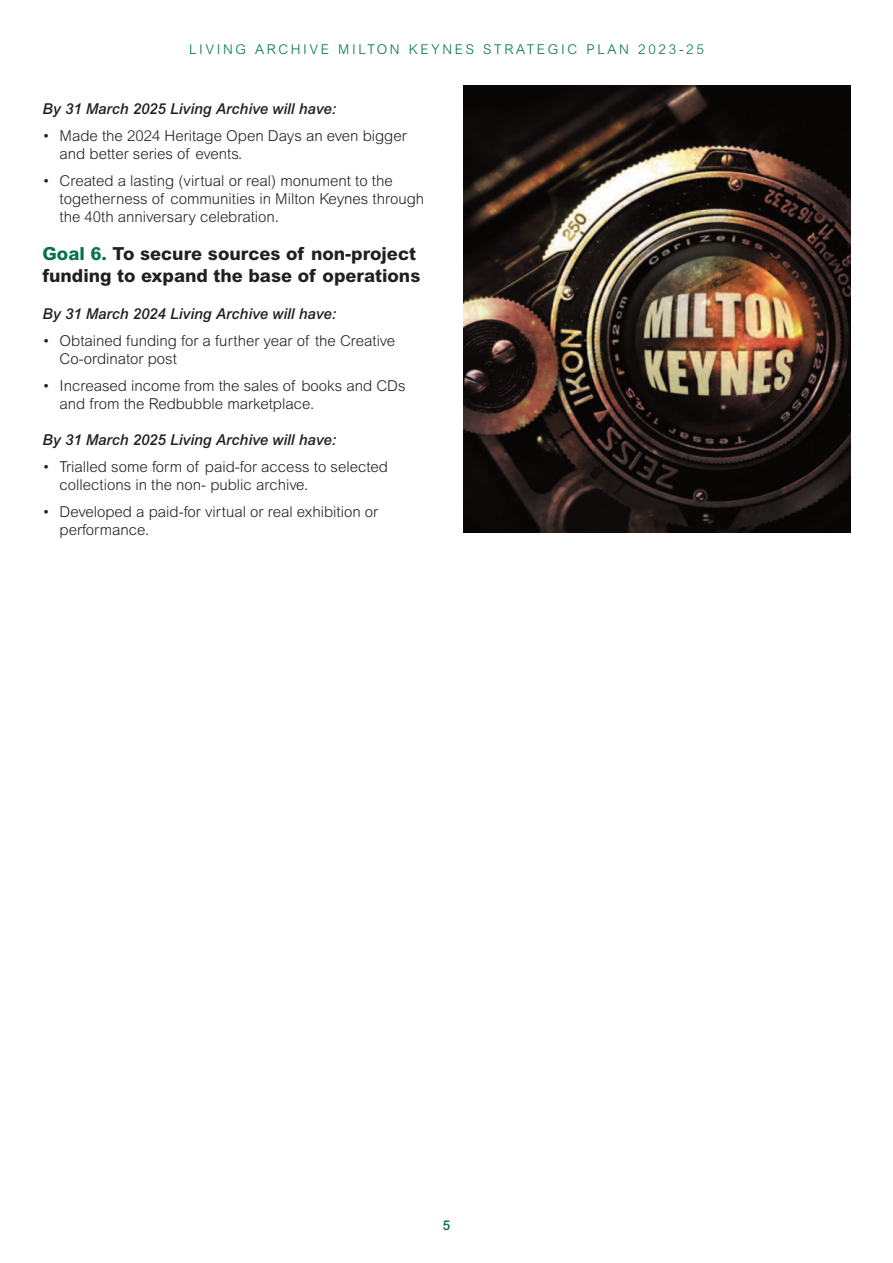
<style>
.page{position:relative;width:893px;height:1263px;background:#fff}
.page>*{position:absolute;margin:0;border:0;box-sizing:border-box;transform-origin:0 0}
.t1{font:800 18px/21.6px "Arial";color:#231f20}
.t2{font:300 15px/18px "Arial";color:#231f20}
.t3{font:italic 500 15px "Arial";color:#231f20}
.t4{font:300 13.5px "Arial";letter-spacing:.2em;color:#017446}
.t5{font:500 13.5px "Arial";color:#017446}
.s1{color:#017446}
</style>
<div class="page">
<img style="left:463px;top:85px;width:387px;height:448px">
<p class="t4" style="left:189px;top:44px;width:516px">LIVING ARCHIVE MILTON KEYNES STRATEGIC PLAN 2023-25</p>
<p class="t3" style="left:43px;top:103px;width:295px">By 31 March 2025 Living Archive will have:</p>
<p class="t2" style="left:60px;top:128px;width:349px;text-indent:-17px">• Made the 2024 Heritage Open Days an even bigger and better series of events.</p>
<p class="t2" style="left:60px;top:173px;width:366px;text-indent:-17px">• Created a lasting (virtual or real) monument to the togetherness of communities in Milton Keynes through the 40th anniversary celebration.</p>
<p class="t1" style="left:43px;top:244px;width:379px"><span class="s1">Goal 6.</span> To secure sources of non-project funding to expand the base of operations</p>
<p class="t3" style="left:43px;top:308px;width:295px">By 31 March 2024 Living Archive will have:</p>
<p class="t2" style="left:60px;top:333px;width:337px;text-indent:-17px">• Obtained funding for a further year of the Creative<br>Co-ordinator post</p>
<p class="t2" style="left:60px;top:378px;width:348px;text-indent:-17px">• Increased income from the sales of books and CDs and from the Redbubble marketplace.</p>
<p class="t3" style="left:43px;top:434px;width:295px">By 31 March 2025 Living Archive will have:</p>
<p class="t2" style="left:60px;top:459px;width:330px;text-indent:-17px">• Trialled some form of paid-for access to selected collections in the non- public archive.</p>
<p class="t2" style="left:60px;top:504px;width:320px;text-indent:-17px">• Developed a paid-for virtual or real exhibition or performance.</p>
<p class="t5" style="left:443px;top:1220px;width:9px">5</p>
</div>
